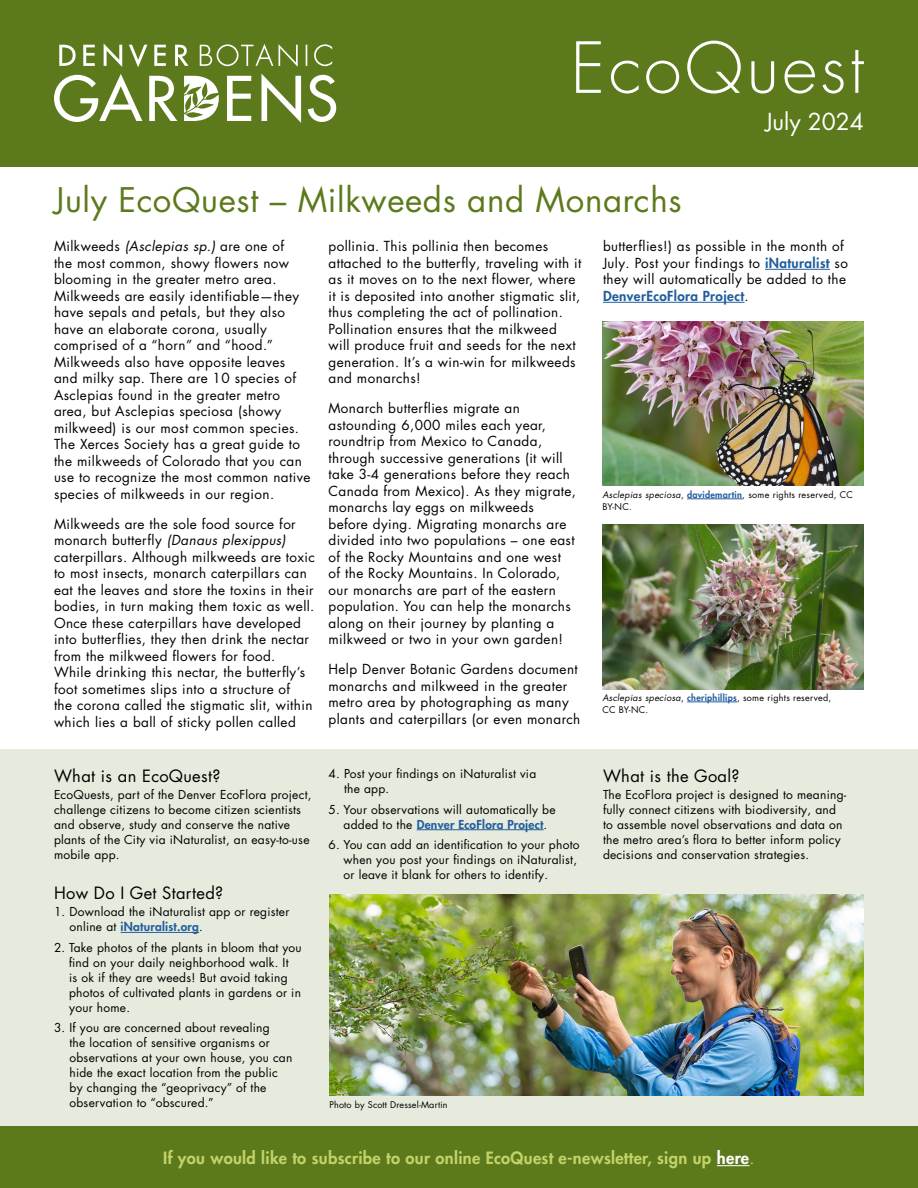
<style>
.page{position:relative;width:918px;height:1188px;background:#fff}
.page>*{position:absolute;margin:0;border:0;box-sizing:border-box;transform-origin:0 0}
.t1{font:300 68.4px "Futura LT Pro";letter-spacing:.05em;color:#fff}
.t2{font:33px "Futura LT Pro";letter-spacing:.02em;color:#5c7a1c}
.t3{font:22.8px "Futura LT Pro";color:#fff}
.t4{font:800 16.5px "Futura LT Pro";letter-spacing:.02em;color:#c2d368}
.t5{font:16.5px "Futura LT Pro";letter-spacing:.02em;color:#000}
.t6{font:13.5px/16.5px "Futura LT Pro";letter-spacing:.03em;color:#000}
.t7{font:12px/15px "Futura LT Pro";letter-spacing:.02em;color:#000}
.t8{font:9px/12px "Futura LT Pro";letter-spacing:.03em;color:#000}
.s1{font-style:italic}
.s2{font-weight:800;color:#215e9e}
.s3{color:#fff}
.s4{font-weight:400}
</style>
<div class="page">
<div style="left:0;top:749px;width:918px;height:377px;background:#e6ebdd"></div>
<hr style="left:121px;top:932px;width:78px;height:1px;background:#215e9e">
<hr style="left:417px;top:829px;width:127px;height:1px;background:#215e9e">
<img style="left:329px;top:895px;width:535px;height:200px">
<hr style="left:765px;top:269px;width:65px;height:1px;background:#215e9e">
<hr style="left:603px;top:302px;width:142px;height:1px;background:#215e9e">
<div style="left:0;top:0;width:918px;height:166px;background:#5c7a1c"></div>
<svg style="left:59px;top:45px;width:17px;height:21px"></svg>
<svg style="left:83px;top:45px;width:12px;height:21px"></svg>
<svg style="left:104px;top:44px;width:18px;height:23px"></svg>
<svg style="left:129px;top:45px;width:18px;height:22px"></svg>
<svg style="left:154px;top:45px;width:12px;height:21px"></svg>
<svg style="left:175px;top:45px;width:14px;height:21px"></svg>
<svg style="left:200px;top:44px;width:73px;height:22px"></svg>
<svg style="left:279px;top:44px;width:19px;height:23px"></svg>
<svg style="left:306px;top:45px;width:1px;height:21px"></svg>
<svg style="left:314px;top:44px;width:18px;height:22px"></svg>
<svg style="left:54px;top:74px;width:88px;height:48px"></svg>
<svg style="left:149px;top:76px;width:28px;height:45px"></svg>
<svg style="left:227px;top:76px;width:24px;height:45px"></svg>
<svg style="left:261px;top:74px;width:40px;height:49px"></svg>
<svg style="left:308px;top:75px;width:28px;height:47px"></svg>
<svg style="left:184px;top:76px;width:35px;height:45px"></svg>
<div style="left:0;top:1126px;width:918px;height:62px;background:#5c7a1c"></div>
<hr style="left:717px;top:1165px;width:33px;height:1px;background:#fff">
<img style="left:603px;top:525px;width:261px;height:164px">
<img style="left:603px;top:322px;width:261px;height:164px">
<hr style="left:687px;top:702px;width:50px;height:1px;background:#215e9e">
<hr style="left:687px;top:499px;width:55px;height:1px;background:#215e9e">
<h1 class="t1" style="left:571px;top:23px;width:295px">EcoQuest</h1>
<h3 class="t3" style="left:765px;top:106px;width:100px">July 2024</h3>
<h2 class="t2" style="left:54px;top:178px;width:629px">July EcoQuest – Milkweeds and Monarchs</h2>
<p class="t6" style="left:54px;top:238px;width:258px">Milkweeds <span class="s1">(Asclepias sp.)</span> are one of<br>the most common, showy flowers now blooming in the greater metro area.<br>Milkweeds are easily identifiable—they have sepals and petals, but they also have an elaborate corona, usually comprised of a “horn” and “hood.” Milkweeds also have opposite leaves and milky sap. There are 10 species of Asclepias found in the greater metro area, but Asclepias speciosa (showy milkweed) is our most common species.<br>The Xerces Society has a great guide to the milkweeds of Colorado that you can use to recognize the most common native species of milkweeds in our region.</p>
<p class="t6" style="left:54px;top:516px;width:263px">Milkweeds are the sole food source for monarch butterfly <span class="s1">(Danaus plexippus) </span>caterpillars. Although milkweeds are toxic to most insects, monarch caterpillars can eat the leaves and store the toxins in their bodies, in turn making them toxic as well.<br>Once these caterpillars have developed into butterflies, they then drink the nectar from the milkweed flowers for food.<br>While drinking this nectar, the butterfly’s foot sometimes slips into a structure of<br>the corona called the stigmatic slit, within which lies a ball of sticky pollen called</p>
<p class="t6" style="left:328px;top:238px;width:254px">pollinia. This pollinia then becomes attached to the butterfly, traveling with it as it moves on to the next flower, where it is deposited into another stigmatic slit, thus completing the act of pollination.<br>Pollination ensures that the milkweed will produce fruit and seeds for the next generation. It’s a win-win for milkweeds and monarchs!</p>
<p class="t6" style="left:328px;top:400px;width:249px">Monarch butterflies migrate an astounding 6,000 miles each year, roundtrip from Mexico to Canada, through successive generations (it will take 3-4 generations before they reach Canada from Mexico). As they migrate, monarchs lay eggs on milkweeds before dying. Migrating monarchs are divided into two populations – one east of the Rocky Mountains and one west<br>of the Rocky Mountains. In Colorado, our monarchs are part of the eastern population. You can help the monarchs along on their journey by planting a milkweed or two in your own garden!</p>
<p class="t6" style="left:328px;top:661px;width:253px">Help Denver Botanic Gardens document monarchs and milkweed in the greater metro area by photographing as many plants and caterpillars (or even monarch</p>
<p class="t5" style="left:54px;top:764px;width:168px">What is an EcoQuest?</p>
<p class="t7" style="left:54px;top:787px;width:259px">EcoQuests, part of the Denver EcoFlora project, challenge citizens to become citizen scientists and observe, study and conserve the native plants of the City via iNaturalist, an easy-to-use mobile app.</p>
<p class="t5" style="left:54px;top:882px;width:171px">How Do I Get Started?</p>
<p class="t7" style="left:70px;top:904px;width:221px;text-indent:-16px">1. Download the iNaturalist app or register online at <span class="s2">iNaturalist.org</span>.</p>
<p class="t7" style="left:69px;top:940px;width:234px;text-indent:-15px">2. Take photos of the plants in bloom that you find on your daily neighborhood walk. It<br>is ok if they are weeds! But avoid taking photos of cultivated plants in gardens or in your home.</p>
<p class="t7" style="left:70px;top:1020px;width:224px;text-indent:-16px">3. If you are concerned about revealing<br>the location of sensitive organisms or observations at your own house, you can hide the exact location from the public by changing the “geoprivacy” of the observation to “obscured.”</p>
<p class="t7" style="left:344px;top:766px;width:194px;text-indent:-16px">4. Post your findings on iNaturalist via the app.</p>
<p class="t7" style="left:328px;top:801px;width:229px;text-align:center">5. Your observations will automatically be added to the <span class="s2">Denver EcoFlora Project</span>.</p>
<p class="t7" style="left:344px;top:837px;width:238px;text-indent:-15px">6. You can add an identification to your photo when you post your findings on iNaturalist, or leave it blank for others to identify.</p>
<p class="t8" style="left:329px;top:1099px;width:120px">Photo by Scott Dressel-Martin</p>
<p class="t6" style="left:603px;top:238px;width:247px">butterflies!) as possible in the month of July. Post your findings to <span class="s2">iNaturalist</span> so they will automatically be added to the <span class="s2">DenverEcoFlora Project</span>.</p>
<p class="t8" style="left:602px;top:489px;width:252px"><span class="s1">Asclepias speciosa</span>, <span class="s2">davidemartin</span>, some rights reserved, CC<br>BY-NC.</p>
<p class="t8" style="left:602px;top:692px;width:231px"><span class="s1">Asclepias speciosa</span>, <span class="s2">cheriphillips</span>, some rights reserved,<br>CC BY-NC.</p>
<p class="t5" style="left:603px;top:764px;width:138px">What is the Goal?</p>
<p class="t7" style="left:603px;top:787px;width:245px">The EcoFlora project is designed to meaning&shy;fully connect citizens with biodiversity, and to assemble novel observations and data on the metro area’s flora to better inform policy decisions and conservation strategies.</p>
<p class="t4" style="left:163px;top:1145px;width:593px">If you would like to subscribe to our online EcoQuest e-newsletter, sign up <span class="s3">here</span><span class="s4">.</span></p>
</div>
